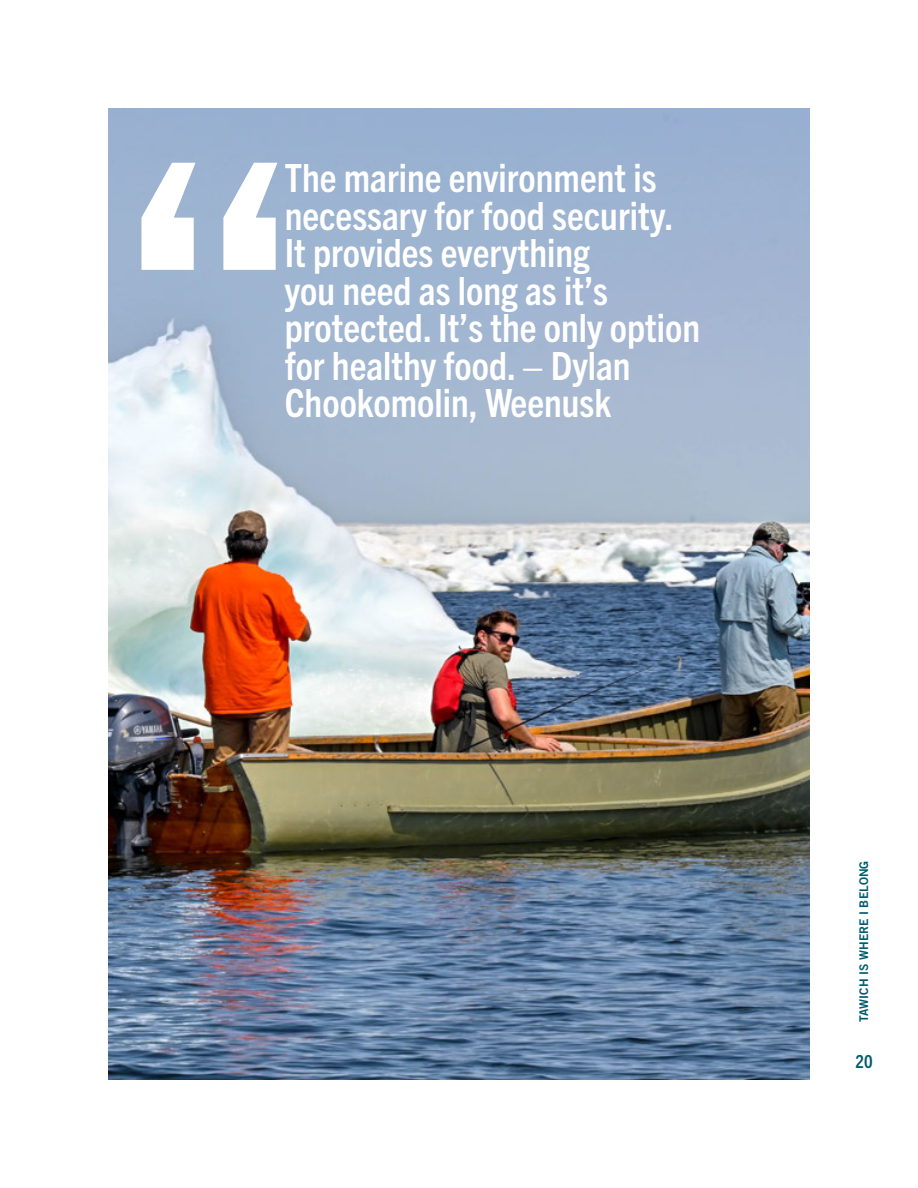
<style>
.page{position:relative;width:918px;height:1188px;background:#fff}
.page>*{position:absolute;margin:0;border:0;box-sizing:border-box;transform-origin:0 0}
.PULL_QUOTE{font:700 condensed 39px/37.5px "Trade Gothic Next LT Pro";color:#fff}
.t1{font:700 condensed 18px "Trade Gothic Next LT Pro";color:#005b6f}
.t2{font:12px "Trade Gothic LT Std Bd 2";color:#005b6f}
</style>
<div class="page">
<img style="left:108px;top:108px;width:702px;height:972px">
<svg style="left:141px;top:163px;width:136px;height:107px"></svg>
<p class="PULL_QUOTE" style="left:285px;top:157px;width:417px">The marine environment is necessary for food security.<br>It provides everything<br>you need as long as it’s protected. It’s the only option for healthy food. – Dylan<br>Chookomolin, Weenusk</p>
<p class="t2" style="left:857px;top:1022px;width:162px;rotate:-90deg">TAWICH IS WHERE I BELONG</p>
<p class="t1" style="left:855px;top:1049px;width:19px">20</p>
</div>
